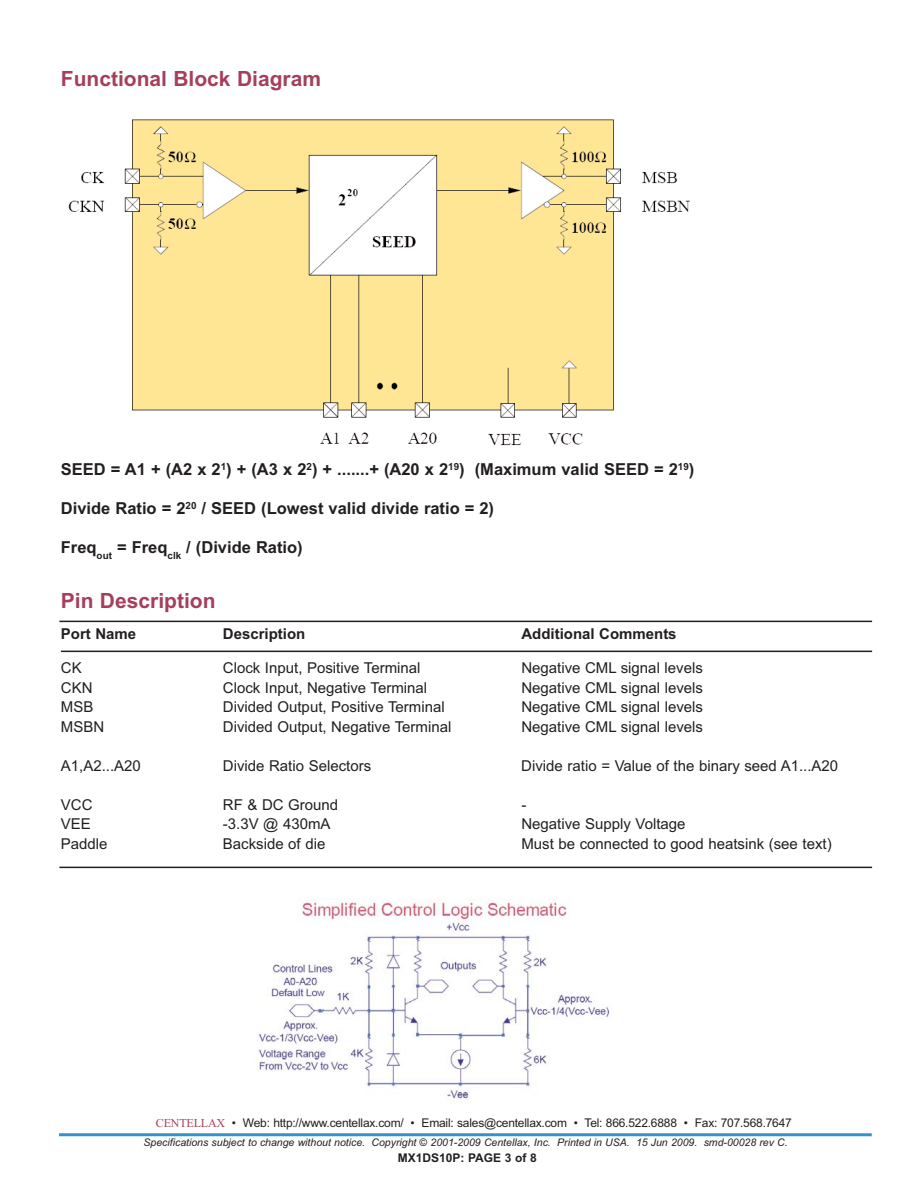
<style>
.page{position:relative;width:918px;height:1188px;background:#fff}
.page>*{position:absolute;margin:0;border:0;box-sizing:border-box;transform-origin:0 0}
.t1{font:700 21px "Arial";color:#a53f5c}
.t2{font:700 16.5px "Arial";color:#231f20}
.t3{font:15px "Arial";color:#231f20}
.t4{font:700 15px "Arial";color:#231f20}
.t5{font:12px "Arial";letter-spacing:-.015em;color:#231f20}
.t6{font:700 12px "Arial";color:#231f20}
.t7{font:italic 10.5px "Arial";color:#231f20}
.s1{font-family:"Times New Roman";color:#a53f5c}
</style>
<div class="page">
<hr style="left:59px;top:621px;width:813px;height:1px;background:#231f20">
<hr style="left:61px;top:651px;width:811px;height:1px;background:#231f20">
<hr style="left:59px;top:867px;width:813px;height:1px;background:#231f20">
<hr style="left:59px;top:1133px;width:813px;height:3px;background:#3591ca">
<img style="left:68px;top:119px;width:622px;height:327px">
<img style="left:257px;top:899px;width:353px;height:200px">
<h1 class="t1" style="left:61px;top:71px;width:262px">Functional Block Diagram</h1>
<p class="t2" style="left:61px;top:464px;width:635px">SEED = A1 + (A2 x 2<sup>1</sup>) + (A3 x 2<sup>2</sup>) + .......+ (A20 x 2<sup>19</sup>) (Maximum valid SEED = 2<sup>19</sup>)</p>
<p class="t2" style="left:61px;top:503px;width:435px">Divide Ratio = 2<sup>20</sup> / SEED (Lowest valid divide ratio = 2)</p>
<p class="t2" style="left:61px;top:542px;width:243px">Freq<sub>out</sub> = Freq<sub>clk</sub> / (Divide Ratio)</p>
<h1 class="t1" style="left:61px;top:593px;width:156px">Pin Description</h1>
<p class="t4" style="left:61px;top:628px;width:77px">Port Name</p>
<p class="t4" style="left:223px;top:628px;width:84px">Description</p>
<p class="t4" style="left:521px;top:628px;width:156px">Additional Comments</p>
<p class="t3" style="left:61px;top:663px;width:22px">CK</p>
<p class="t3" style="left:223px;top:663px;width:199px">Clock Input, Positive Terminal</p>
<p class="t3" style="left:521px;top:663px;width:183px">Negative CML signal levels</p>
<p class="t3" style="left:61px;top:682px;width:33px">CKN</p>
<p class="t3" style="left:223px;top:682px;width:206px">Clock Input, Negative Terminal</p>
<p class="t3" style="left:521px;top:682px;width:183px">Negative CML signal levels</p>
<p class="t3" style="left:61px;top:702px;width:34px">MSB</p>
<p class="t3" style="left:223px;top:702px;width:223px">Divided Output, Positive Terminal</p>
<p class="t3" style="left:521px;top:702px;width:183px">Negative CML signal levels</p>
<p class="t3" style="left:61px;top:721px;width:45px">MSBN</p>
<p class="t3" style="left:223px;top:721px;width:230px">Divided Output, Negative Terminal</p>
<p class="t3" style="left:521px;top:721px;width:183px">Negative CML signal levels</p>
<p class="t3" style="left:61px;top:760px;width:82px">A1,A2...A20</p>
<p class="t3" style="left:223px;top:760px;width:150px">Divide Ratio Selectors</p>
<p class="t3" style="left:521px;top:760px;width:318px">Divide ratio = Value of the binary seed A1...A20</p>
<p class="t3" style="left:61px;top:799px;width:33px">VCC</p>
<p class="t3" style="left:223px;top:799px;width:117px">RF &amp; DC Ground</p>
<p class="t3" style="left:521px;top:799px;width:6px">-</p>
<p class="t3" style="left:61px;top:819px;width:32px">VEE</p>
<p class="t3" style="left:223px;top:819px;width:109px">-3.3V @ 430mA</p>
<p class="t3" style="left:521px;top:819px;width:166px">Negative Supply Voltage</p>
<p class="t3" style="left:61px;top:838px;width:48px">Paddle</p>
<p class="t3" style="left:223px;top:838px;width:104px">Backside of die</p>
<p class="t3" style="left:521px;top:838px;width:312px">Must be connected to good heatsink (see text)</p>
<p class="t5" style="left:156px;top:1118px;width:637px"><span class="s1">CENTELLAX</span> • Web: http://www.centellax.com/ • Email: sales@centellax.com • Tel: 866.522.6888 • Fax: 707.568.7647</p>
<p class="t7" style="left:144px;top:1138px;width:646px">Specifications subject to change without notice. Copyright © 2001-2009 Centellax, Inc. Printed in USA. 15 Jun 2009. smd-00028 rev C.</p>
<p class="t6" style="left:398px;top:1154px;width:141px">MX1DS10P: PAGE 3 of 8</p>
</div>
